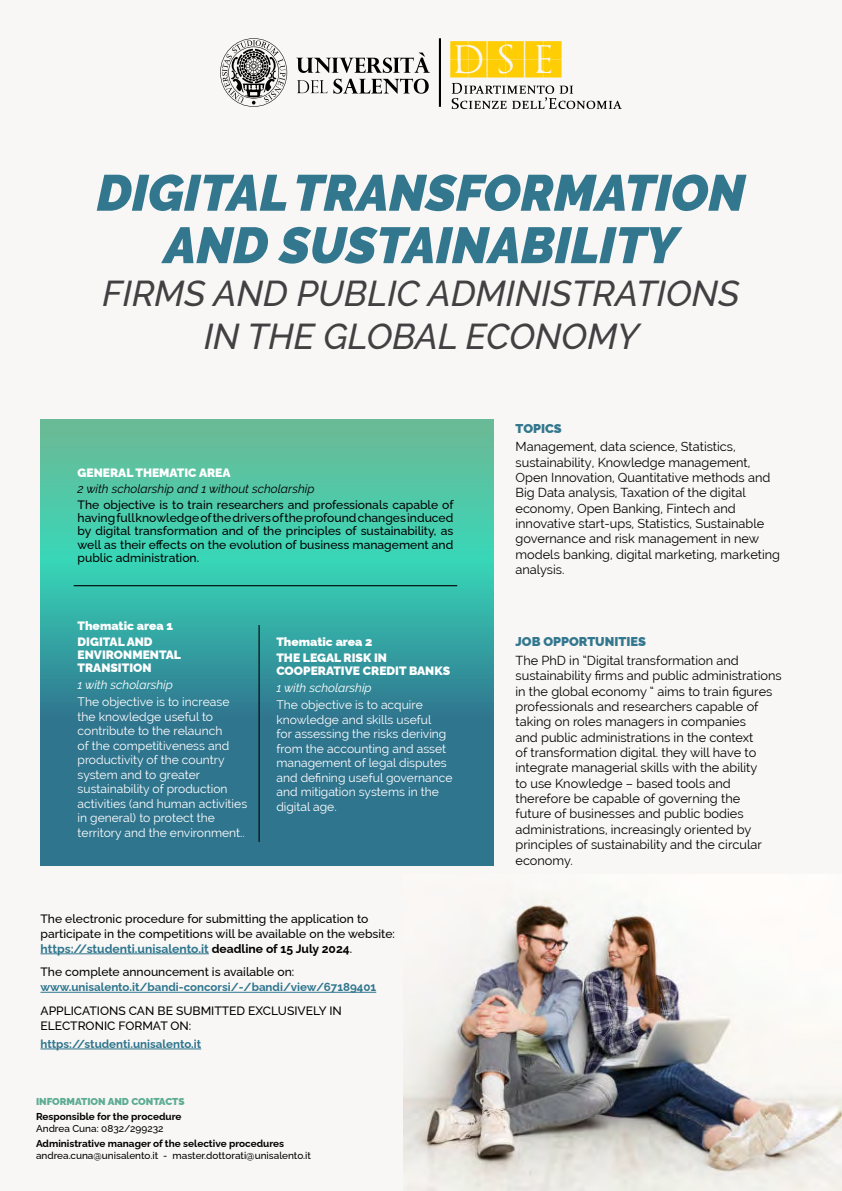
<style>
.page{position:relative;width:842px;height:1191px;background:#f8f7f5}
.page>*{position:absolute;margin:0;border:0;box-sizing:border-box;transform-origin:0 0}
.t1{font:italic 100 50.7px/52.4px "Raleway";color:#33778e;text-align:center}
.t2{font:37.4px "Trajanus Bri X Invers";color:#ffcd03}
.t3{font:italic 500 35.8px/42.9px "Raleway";color:#414042;text-align:center}
.t4{font:12.8px/15.3px "Raleway";color:#000}
.t5{font:900 12.8px "Raleway";color:#33778e}
.t6{font:500 12.1px/13.1px "Raleway";color:#000}
.t7{font:12.1px/14.5px "Raleway";color:#fff}
.t8{font:900 12.1px/16.2px "Raleway";color:#fff}
.t9{font:italic 12.1px "Raleway";color:#000}
.t10{font:italic 12.1px "Raleway";color:#fff}
.t11{font:700 11.6px "Raleway";color:#2f758e}
.t12{font:500 10px "Raleway";color:#000}
.t13{font:700 10px "Raleway";color:#000}
.t14{font:900 10px "Raleway";color:#5dac94}
.s1{font-weight:700;color:#2f758e}
.s2{font-weight:700}
</style>
<div class="page">
<svg style="left:220px;top:38px;width:67px;height:69px"></svg>
<svg style="left:296px;top:53px;width:134px;height:20px"></svg>
<svg style="left:297px;top:79px;width:132px;height:15px"></svg>
<svg style="left:452px;top:83px;width:170px;height:26px"></svg>
<hr style="left:439px;top:38px;width:2px;height:69px;background:#000">
<svg style="left:40px;top:420px;width:454px;height:445px;background:#3c9f9c"></svg>
<hr style="left:74px;top:585px;width:383px;height:1px;background:#000">
<hr style="left:259px;top:625px;width:1px;height:217px;background:#000">
<hr style="left:40px;top:953px;width:169px;height:1px;background:#2f758e">
<hr style="left:40px;top:992px;width:336px;height:1px;background:#2f758e">
<hr style="left:40px;top:1048px;width:161px;height:1px;background:#2f758e">
<img style="left:403px;top:901px;width:439px;height:290px">
<h2 class="t2" style="left:450px;top:36px;width:114px">DSE</h2>
<h1 class="t1" style="left:97px;top:161px;width:650px">DIGITAL TRANSFORMATION<br>AND SUSTAINABILITY</h1>
<h3 class="t3" style="left:103px;top:272px;width:638px">FIRMS AND PUBLIC ADMINISTRATIONS<br>IN THE GLOBAL ECONOMY</h3>
<p class="t8" style="left:78px;top:463px;width:154px">GENERAL THEMATIC AREA</p>
<p class="t9" style="left:78px;top:482px;width:238px">2 with scholarship and 1 without scholarship</p>
<p class="t6" style="left:78px;top:497px;width:377px;text-align:justify">The objective is to train researchers and professionals capable of having full knowledge of the drivers of the profound changes induced by digital transformation and of the principles of sustainability, as well as their effects on the evolution of business management and public administration.</p>
<p class="t8" style="left:78px;top:616px;width:97px">Thematic area 1<br>DIGITAL AND</p>
<p class="t8" style="left:78px;top:647px;width:105px;line-height:13.1px">ENVIRONMENTAL<br>TRANSITION</p>
<p class="t10" style="left:78px;top:677px;width:97px">1 with scholarship</p>
<p class="t7" style="left:78px;top:694px;width:171px">The objective is to increase the knowledge useful to contribute to the relaunch<br>of the competitiveness and productivity of the country system and to greater sustainability of production activities (and human activities in general) to protect the territory and the environment..</p>
<p class="t8" style="left:276px;top:632px;width:112px">Thematic area 2<br>THE LEGAL RISK IN</p>
<p class="t8" style="left:276px;top:662px;width:175px">COOPERATIVE CREDIT BANKS</p>
<p class="t10" style="left:276px;top:680px;width:97px">1 with scholarship</p>
<p class="t7" style="left:276px;top:698px;width:178px">The objective is to acquire knowledge and skills useful<br>for assessing the risks deriving from the accounting and asset management of legal disputes and defining useful governance and mitigation systems in the digital age.</p>
<p class="t6" style="left:40px;top:909px;width:356px;line-height:15px">The electronic procedure for submitting the application to participate in the competitions will be available on the website: <span class="s1">https://studenti.unisalento.it</span> <span class="s2">deadline of 15 July 2024</span>.</p>
<p class="t6" style="left:40px;top:964px;width:255px">The complete announcement is available on:</p>
<p class="t11" style="left:40px;top:977px;width:337px">www.unisalento.it/bandi-concorsi/-/bandi/view/67189401</p>
<p class="t6" style="left:40px;top:1001px;width:303px;line-height:15px">APPLICATIONS CAN BE SUBMITTED EXCLUSIVELY IN<br>ELECTRONIC FORMAT ON:</p>
<p class="t11" style="left:40px;top:1034px;width:162px">https://studenti.unisalento.it</p>
<p class="t14" style="left:36px;top:1093px;width:150px">INFORMATION AND CONTACTS</p>
<p class="t13" style="left:36px;top:1108px;width:147px">Responsible for the procedure</p>
<p class="t12" style="left:36px;top:1120px;width:129px">Andrea Cuna: 0832/299232</p>
<p class="t13" style="left:36px;top:1135px;width:250px">Administrative manager of the selective procedures</p>
<p class="t12" style="left:36px;top:1147px;width:277px">andrea.cuna@unisalento.it - master.dottorati@unisalento.it</p>
<p class="t5" style="left:515px;top:418px;width:48px">TOPICS</p>
<p class="t4" style="left:515px;top:439px;width:266px">Management, data science, Statistics, sustainability, Knowledge management, Open Innovation, Quantitative methods and Big Data analysis, Taxation of the digital economy, Open Banking, Fintech and innovative start-ups, Statistics, Sustainable governance and risk management in new models banking, digital marketing, marketing analysis.</p>
<p class="t5" style="left:515px;top:631px;width:132px">JOB OPPORTUNITIES</p>
<p class="t4" style="left:515px;top:653px;width:268px">The PhD in “Digital transformation and sustainability firms and public administrations in the global economy “ aims to train figures professionals and researchers capable of taking on roles managers in companies<br>and public administrations in the context<br>of transformation digital. they will have to integrate managerial skills with the ability<br>to use Knowledge – based tools and therefore be capable of governing the<br>future of businesses and public bodies administrations, increasingly oriented by principles of sustainability and the circular economy.</p>
</div>
